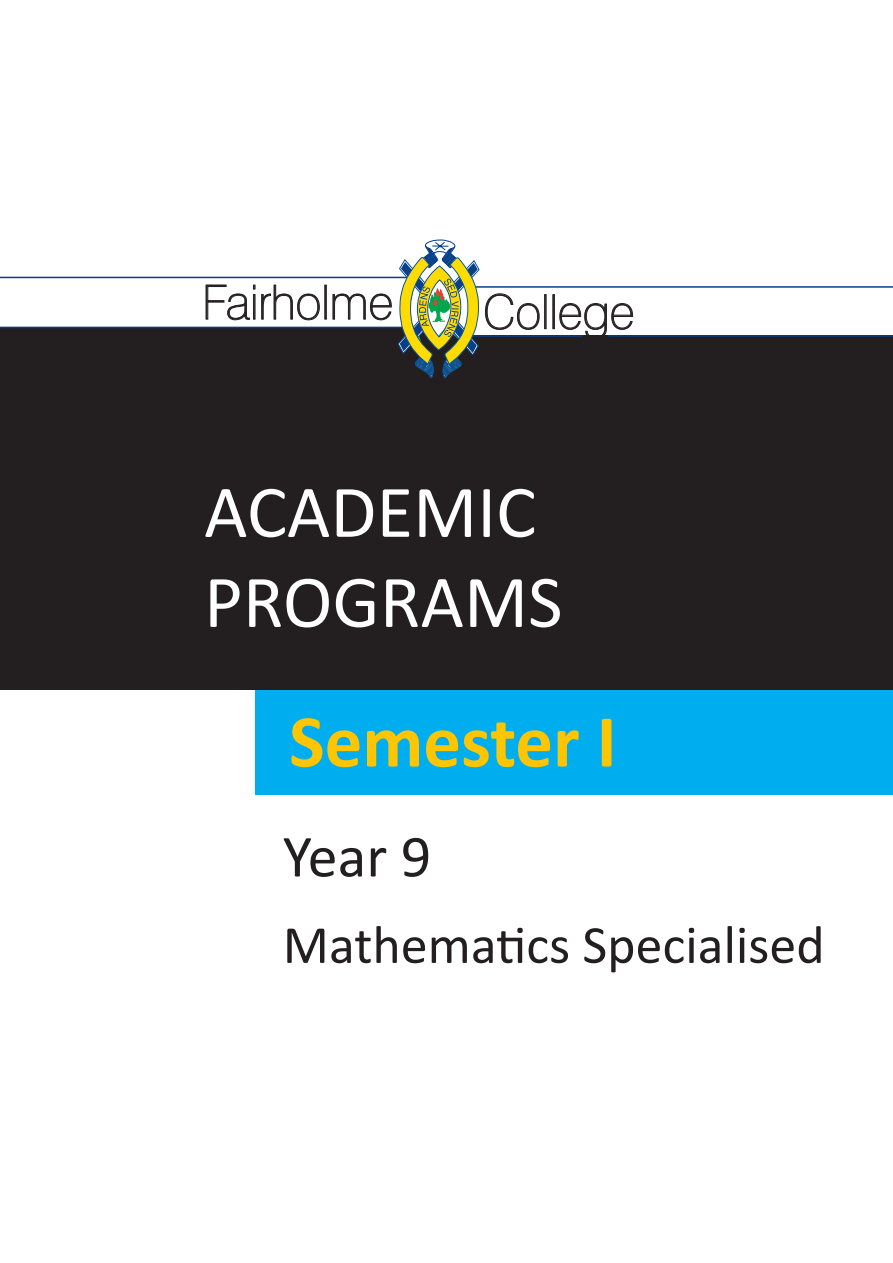
<style>
.page{position:relative;width:893px;height:1263px;background:#fff}
.page>*{position:absolute;margin:0;border:0;box-sizing:border-box;transform-origin:0 0}
.t1{font:75px "Calibri";color:#fff}
.t2{font:700 75px "Calibri";color:#ffc500}
.t3{font:60px "Calibri";color:#231f20}
.t4{font:54px "Calibri";color:#231f20}
.t5{font:100 47.4px "Swiss 721 BT";color:#231f20}
</style>
<div class="page">
<div style="left:255px;top:676px;width:638px;height:119px;background:#00aeef"></div>
<div style="left:0;top:310px;width:893px;height:379px;background:#231f20"></div>
<div style="left:0;top:277px;width:458px;height:49px;background:#fff"></div>
<div style="left:428px;top:287px;width:465px;height:48px;background:#fff"></div>
<hr style="left:475px;top:286px;width:418px;height:2px;background:#073f89">
<hr style="left:0;top:277px;width:408px;height:1px;background:#073f89">
<hr style="left:0;top:327px;width:402px;height:1px;background:#073f89">
<svg style="left:205px;top:284px;width:50px;height:37px"></svg>
<svg style="left:261px;top:284px;width:59px;height:37px"></svg>
<div style="left:324px;top:285px;width:3px;height:35px;border:1px solid #231f20"></div>
<hr style="left:608px;top:335px;width:285px;height:2px;background:#073f89">
<svg style="left:332px;top:240px;width:301px;height:138px"></svg>
<div style="left:491px;top:341px;width:108px;height:32px;background:#231f20"></div>
<p class="t5" style="left:202px;top:273px;width:192px">Fairholme</p>
<p class="t5" style="left:483px;top:283px;width:153px">College</p>
<p class="t1" style="left:204px;top:460px;width:333px">ACADEMIC</p>
<p class="t1" style="left:204px;top:550px;width:360px">PROGRAMS</p>
<p class="t2" style="left:289px;top:688px;width:329px">Semester I</p>
<p class="t3" style="left:283px;top:815px;width:150px">Year 9</p>
<p class="t4" style="left:283px;top:907px;width:543px">Mathematics Specialised</p>
</div>
